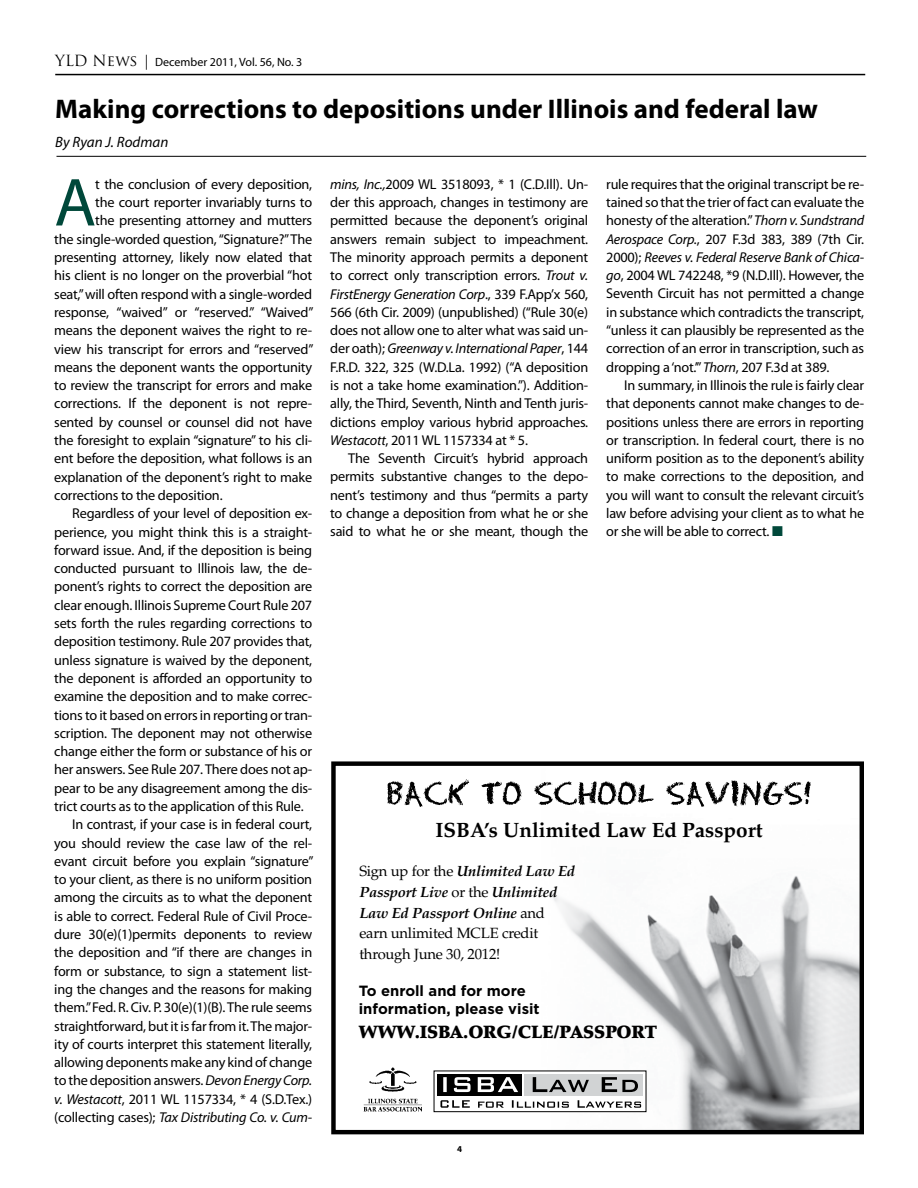
<style>
.page{position:relative;width:918px;height:1188px;background:#fff}
.page>*{position:absolute;margin:0;border:0;box-sizing:border-box;transform-origin:0 0}
.t1{font:68.55px "Myriad Pro";color:#00483a}
.t2{font:700 27px "Myriad Pro";color:#000}
.t3{font:700 20.7px "Palatino LT Std";color:#000}
.t4{font:900 17.7px "Palatino LT Std";letter-spacing:-.01em;color:#000}
.t5{font:italic 15px "Myriad Pro";color:#000}
.t6{font:14.85px/20.7px "Palatino LT Std";letter-spacing:-.015em;color:#000}
.t7{font:700 14.85px/17.7px "Gotham";color:#000}
.t8{font:14.25px/18.3px "Myriad Pro";letter-spacing:-.015em;color:#000;text-align:justify}
.t9{font:italic 14.25px "Myriad Pro";letter-spacing:-.015em;color:#000}
.t10{font:12px "Myriad Pro";color:#000}
.t11{font:700 9px "Myriad Pro";color:#000}
.s1{font-family:"Trajan Pro";font-size:15px}
.s2{font-style:italic}
.s3{font-style:normal}
.s4{color:#00483a}
.s5{font-weight:700;font-style:italic}
</style>
<div class="page">
<hr style="left:55px;top:74px;width:810px;height:1px;background:#000">
<hr style="left:56px;top:156px;width:810px;height:1px;background:#000">
<img style="left:541px;top:876px;width:318px;height:253px">
<div style="left:331px;top:761px;width:533px;height:373px;border:4px solid #000"></div>
<svg style="left:387px;top:779px;width:424px;height:28px"></svg>
<div style="left:434px;top:1071px;width:212px;height:41px;background:#fff"></div>
<div style="left:434px;top:1071px;width:212px;height:41px;border:1px solid #000"></div>
<div style="left:437px;top:1074px;width:85px;height:21px;background:#000"></div>
<div style="left:524px;top:1074px;width:119px;height:21px;background:#d1d3d4"></div>
<svg style="left:533px;top:1077px;width:105px;height:15px"></svg>
<svg style="left:443px;top:1077px;width:75px;height:15px"></svg>
<svg style="left:440px;top:1100px;width:201px;height:8px"></svg>
<img style="left:363px;top:1068px;width:58px;height:44px">
<p class="t10" style="left:55px;top:54px;width:249px"><span class="s1">YLD News |</span> December 2011, Vol. 56, No. 3</p>
<h2 class="t2" style="left:55px;top:92px;width:764px">Making corrections to depositions under Illinois and federal law</h2>
<p class="t5" style="left:55px;top:133px;width:115px">By Ryan J. Rodman</p>
<h1 class="t1" style="left:54px;top:160px;width:43px">A</h1>
<p class="t8" style="left:95px;top:175px;width:219px">t the conclusion of every deposition,</p>
<p class="t8" style="left:95px;top:193px;width:219px">the court reporter invariably turns to</p>
<p class="t8" style="left:95px;top:211px;width:219px">the presenting attorney and mutters</p>
<p class="t8" style="left:54px;top:230px;width:259px">the single-worded question, “Signature?” The</p>
<p class="t8" style="left:54px;top:248px;width:259px">presenting attorney, likely now elated that</p>
<p class="t8" style="left:54px;top:266px;width:259px">his client is no longer on the proverbial “hot</p>
<p class="t8" style="left:54px;top:285px;width:259px">seat,” will often respond with a single-worded</p>
<p class="t8" style="left:54px;top:303px;width:261px">response, “waived” or “reserved.” “Waived”</p>
<p class="t8" style="left:54px;top:321px;width:259px">means the deponent waives the right to re-</p>
<p class="t8" style="left:54px;top:339px;width:261px">view his transcript for errors and “reserved”</p>
<p class="t8" style="left:54px;top:358px;width:259px">means the deponent wants the opportunity</p>
<p class="t8" style="left:54px;top:376px;width:259px">to review the transcript for errors and make</p>
<p class="t8" style="left:54px;top:394px;width:259px">corrections. If the deponent is not repre-</p>
<p class="t8" style="left:54px;top:413px;width:260px">sented by counsel or counsel did not have</p>
<p class="t8" style="left:54px;top:431px;width:259px">the foresight to explain “signature” to his cli-</p>
<p class="t8" style="left:54px;top:449px;width:259px">ent before the deposition, what follows is an</p>
<p class="t8" style="left:54px;top:467px;width:259px">explanation of the deponent’s right to make</p>
<p class="t8" style="left:54px;top:486px;width:170px">corrections to the deposition.</p>
<p class="t8" style="left:72px;top:504px;width:241px">Regardless of your level of deposition ex-</p>
<p class="t8" style="left:54px;top:522px;width:259px">perience, you might think this is a straight-</p>
<p class="t8" style="left:54px;top:541px;width:259px">forward issue. And, if the deposition is being</p>
<p class="t8" style="left:54px;top:559px;width:259px">conducted pursuant to Illinois law, the de-</p>
<p class="t8" style="left:54px;top:577px;width:260px">ponent’s rights to correct the deposition are</p>
<p class="t8" style="left:54px;top:596px;width:259px">clear enough. Illinois Supreme Court Rule 207</p>
<p class="t8" style="left:54px;top:614px;width:260px">sets forth the rules regarding corrections to</p>
<p class="t8" style="left:54px;top:632px;width:260px">deposition testimony. Rule 207 provides that,</p>
<p class="t8" style="left:54px;top:650px;width:259px">unless signature is waived by the deponent,</p>
<p class="t8" style="left:54px;top:669px;width:259px">the deponent is afforded an opportunity to</p>
<p class="t8" style="left:54px;top:687px;width:259px">examine the deposition and to make correc-</p>
<p class="t8" style="left:54px;top:705px;width:259px">tions to it based on errors in reporting or tran-</p>
<p class="t8" style="left:54px;top:724px;width:259px">scription. The deponent may not otherwise</p>
<p class="t8" style="left:54px;top:742px;width:259px">change either the form or substance of his or</p>
<p class="t8" style="left:54px;top:760px;width:260px">her answers. See Rule 207. There does not ap-</p>
<p class="t8" style="left:54px;top:779px;width:259px">pear to be any disagreement among the dis-</p>
<p class="t8" style="left:54px;top:797px;width:251px">trict courts as to the application of this Rule.</p>
<p class="t8" style="left:72px;top:815px;width:241px">In contrast, if your case is in federal court,</p>
<p class="t8" style="left:54px;top:833px;width:259px">you should review the case law of the rel-</p>
<p class="t8" style="left:54px;top:852px;width:261px">evant circuit before you explain “signature”</p>
<p class="t8" style="left:54px;top:870px;width:259px">to your client, as there is no uniform position</p>
<p class="t8" style="left:54px;top:888px;width:260px">among the circuits as to what the deponent</p>
<p class="t8" style="left:54px;top:907px;width:259px">is able to correct. Federal Rule of Civil Proce-</p>
<p class="t8" style="left:54px;top:925px;width:259px">dure 30(e)(1)permits deponents to review</p>
<p class="t8" style="left:54px;top:943px;width:260px">the deposition and “if there are changes in</p>
<p class="t8" style="left:54px;top:962px;width:259px">form or substance, to sign a statement list-</p>
<p class="t8" style="left:54px;top:980px;width:260px">ing the changes and the reasons for making</p>
<p class="t8" style="left:54px;top:998px;width:260px">them.” Fed. R. Civ. P. 30(e)(1)(B). The rule seems</p>
<p class="t8" style="left:54px;top:1016px;width:259px">straightforward, but it is far from it. The major-</p>
<p class="t8" style="left:54px;top:1035px;width:260px">ity of courts interpret this statement literally,</p>
<p class="t8" style="left:54px;top:1053px;width:259px">allowing deponents make any kind of change</p>
<p class="t8" style="left:54px;top:1071px;width:260px">to the deposition answers. <span class="s2">Devon Energy Corp.</span></p>
<p class="t8" style="left:54px;top:1090px;width:259px"><span class="s2">v. Westacott</span>, 2011 WL 1157334, * 4 (S.D.Tex.)</p>
<p class="t9" style="left:54px;top:1108px;width:259px"><span class="s3">(collecting cases);</span> Tax Distributing Co. v. Cum-</p>
<p class="t8" style="left:330px;top:175px;width:260px"><span class="s2">mins, Inc.,</span>2009 WL 3518093, * 1 (C.D.Ill). Un&shy;der this approach, changes in testimony are permitted because the deponent’s original answers remain subject to impeachment.<br>The minority approach permits a deponent to correct only transcription errors. <span class="s2">Trout v.<br>FirstEnergy Generation Corp</span>., 339 F.App’x 560, 566 (6th Cir. 2009) (unpublished) (“Rule 30(e) does not allow one to alter what was said un&shy;der oath); <span class="s2">Greenway v. International Paper</span>, 144<br>F.R.D. 322, 325 (W.D.La. 1992) (“A deposition is not a take home examination.”). Addition&shy;ally, the Third, Seventh, Ninth and Tenth juris&shy;dictions employ various hybrid approaches.<br><span class="s2">Westacott</span>, 2011 WL 1157334 at * 5.</p>
<p class="t8" style="left:330px;top:449px;width:260px;text-indent:18px">The Seventh Circuit’s hybrid approach permits substantive changes to the depo&shy;nent’s testimony and thus “permits a party to change a deposition from what he or she said to what he or she meant, though the</p>
<p class="t8" style="left:606px;top:175px;width:260px">rule requires that the original transcript be re&shy;tained so that the trier of fact can evaluate the honesty of the alteration.” <span class="s2">Thorn v. Sundstrand Aerospace Corp.</span>, 207 F.3d 383, 389 (7th Cir.<br>2000); <span class="s2">Reeves v. Federal Reserve Bank of Chica&shy;go</span>, 2004 WL 742248, *9 (N.D.Ill). However, the Seventh Circuit has not permitted a change in substance which contradicts the transcript, “unless it can plausibly be represented as the correction of an error in transcription, such as dropping a ‘not.’” <span class="s2">Thorn</span>, 207 F.3d at 389.</p>
<p class="t8" style="left:606px;top:376px;width:260px;text-indent:18px">In summary, in Illinois the rule is fairly clear that deponents cannot make changes to de&shy;positions unless there are errors in reporting or transcription. In federal court, there is no uniform position as to the deponent’s ability to make corrections to the deposition, and you will want to consult the relevant circuit’s law before advising your client as to what he or she will be able to correct. <span class="s4">■</span></p>
<h3 class="t3" style="left:435px;top:818px;width:329px">ISBA’s Unlimited Law Ed Passport</h3>
<p class="t6" style="left:359px;top:861px;width:217px">Sign up for the <span class="s5">Unlimited Law Ed<br>Passport Live</span> or the <span class="s5">Unlimited<br>Law Ed Passport Online</span> and earn unlimited MCLE credit through June 30, 2012!</p>
<p class="t7" style="left:359px;top:982px;width:182px">To enroll and for more information, please visit</p>
<p class="t4" style="left:359px;top:1022px;width:300px">WWW.ISBA.ORG/CLE/PASSPORT</p>
<p class="t11" style="left:457px;top:1143px;width:6px">4</p>
</div>
